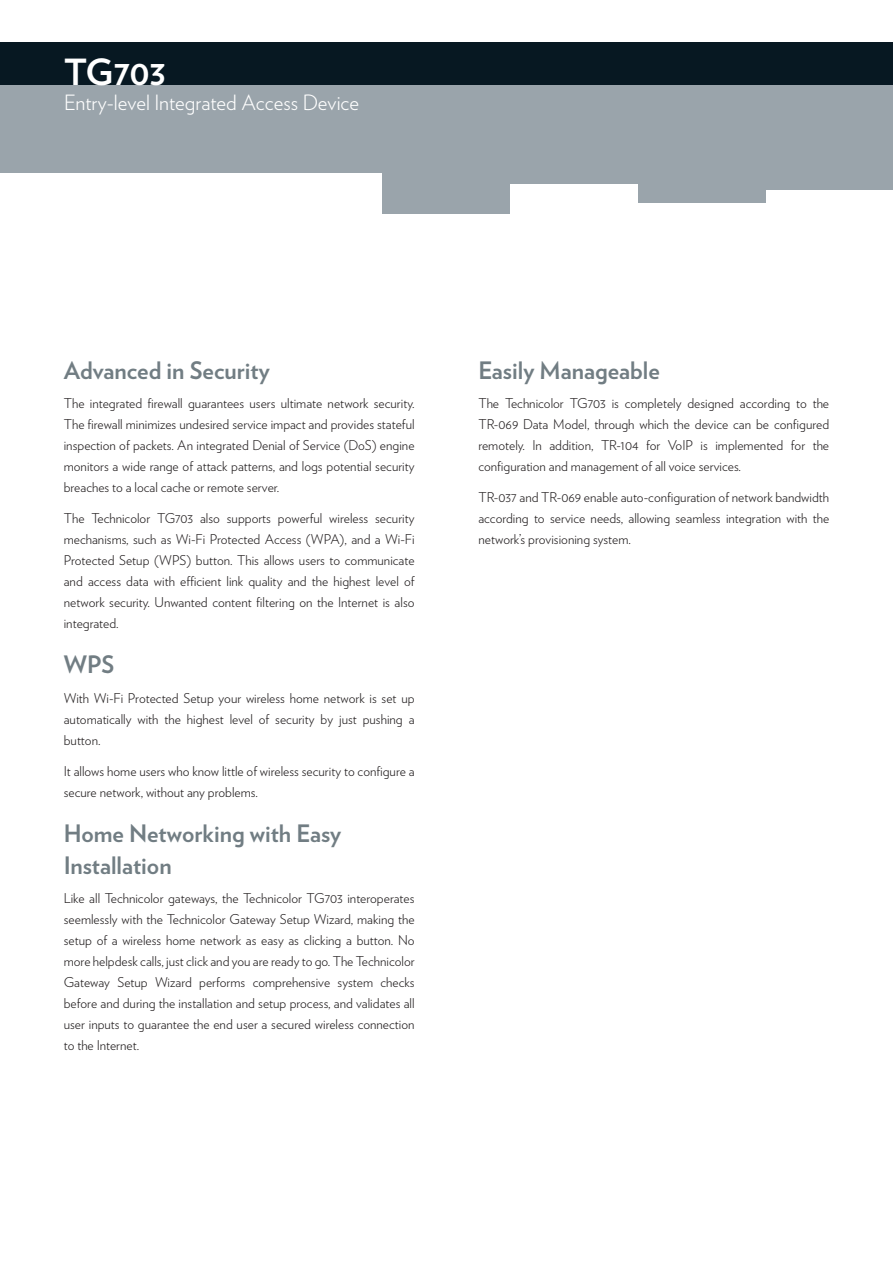
<style>
.page{position:relative;width:893px;height:1263px;background:#fff}
.page>*{position:absolute;margin:0;border:0;box-sizing:border-box;transform-origin:0 0}
._1_TITLE{font:700 36px "Verlag";letter-spacing:-.01em;color:#fff}
._1_TITLE-2{font:700 24px/31.5px "Verlag";color:#717d83}
._2_TEXTE{font:300 21px "Verlag";color:#fff}
._3_TEXTE{font:300 13.5px/21px "Verlag";color:#231f20;text-align:justify}
</style>
<div class="page">
<div style="left:0;top:43px;width:128px;height:130px;background:#9aa4ab"></div>
<div style="left:255px;top:43px;width:128px;height:130px;background:#9aa4ab"></div>
<div style="left:128px;top:43px;width:127px;height:130px;background:#9aa4ab"></div>
<div style="left:383px;top:43px;width:127px;height:171px;background:#9aa4ab"></div>
<div style="left:510px;top:43px;width:128px;height:141px;background:#9aa4ab"></div>
<div style="left:765px;top:43px;width:128px;height:147px;background:#9aa4ab"></div>
<div style="left:638px;top:43px;width:127px;height:160px;background:#9aa4ab"></div>
<div style="left:0;top:43px;width:893px;height:42px;background:#071822"></div>
<p class="_1_TITLE" style="left:64px;top:44px;width:103px">TG703</p>
<p class="_2_TEXTE" style="left:64px;top:87px;width:297px">Entry-level Integrated Access Device</p>
<p class="_1_TITLE-2" style="left:64px;top:353px;width:208px">Advanced in Security</p>
<p class="_3_TEXTE" style="left:64px;top:392px;width:352px">The integrated firewall guarantees users ultimate network security.<br>The firewall minimizes undesired service impact and provides stateful inspection of packets. An integrated Denial of Service (DoS) engine monitors a wide range of attack patterns, and logs potential security breaches to a local cache or remote server.</p>
<p class="_3_TEXTE" style="left:64px;top:507px;width:352px">The Technicolor TG703 also supports powerful wireless security mechanisms, such as Wi-Fi Protected Access (WPA), and a Wi-Fi Protected Setup (WPS) button. This allows users to communicate and access data with efficient link quality and the highest level of network security. Unwanted content filtering on the Internet is also integrated.</p>
<p class="_1_TITLE-2" style="left:64px;top:648px;width:52px">WPS</p>
<p class="_3_TEXTE" style="left:64px;top:687px;width:352px">With Wi-Fi Protected Setup your wireless home network is set up automatically with the highest level of security by just pushing a button.</p>
<p class="_3_TEXTE" style="left:64px;top:759px;width:352px">It allows home users who know little of wireless security to configure a secure network, without any problems.</p>
<p class="_1_TITLE-2" style="left:64px;top:816px;width:279px">Home Networking with Easy<br>Installation</p>
<p class="_3_TEXTE" style="left:64px;top:887px;width:352px">Like all Technicolor gateways, the Technicolor TG703 interoperates seemlessly with the Technicolor Gateway Setup Wizard, making the setup of a wireless home network as easy as clicking a button. No more helpdesk calls, just click and you are ready to go. The Technicolor Gateway Setup Wizard performs comprehensive system checks before and during the installation and setup process, and validates all user inputs to guarantee the end user a secured wireless connection to the Internet.</p>
<p class="_1_TITLE-2" style="left:478px;top:353px;width:183px">Easily Manageable</p>
<p class="_3_TEXTE" style="left:478px;top:392px;width:352px">The Technicolor TG703 is completely designed according to the TR-069 Data Model, through which the device can be configured remotely. In addition, TR-104 for VoIP is implemented for the configuration and management of all voice services.</p>
<p class="_3_TEXTE" style="left:478px;top:486px;width:352px">TR-037 and TR-069 enable auto-configuration of network bandwidth according to service needs, allowing seamless integration with the network’s provisioning system.</p>
</div>
